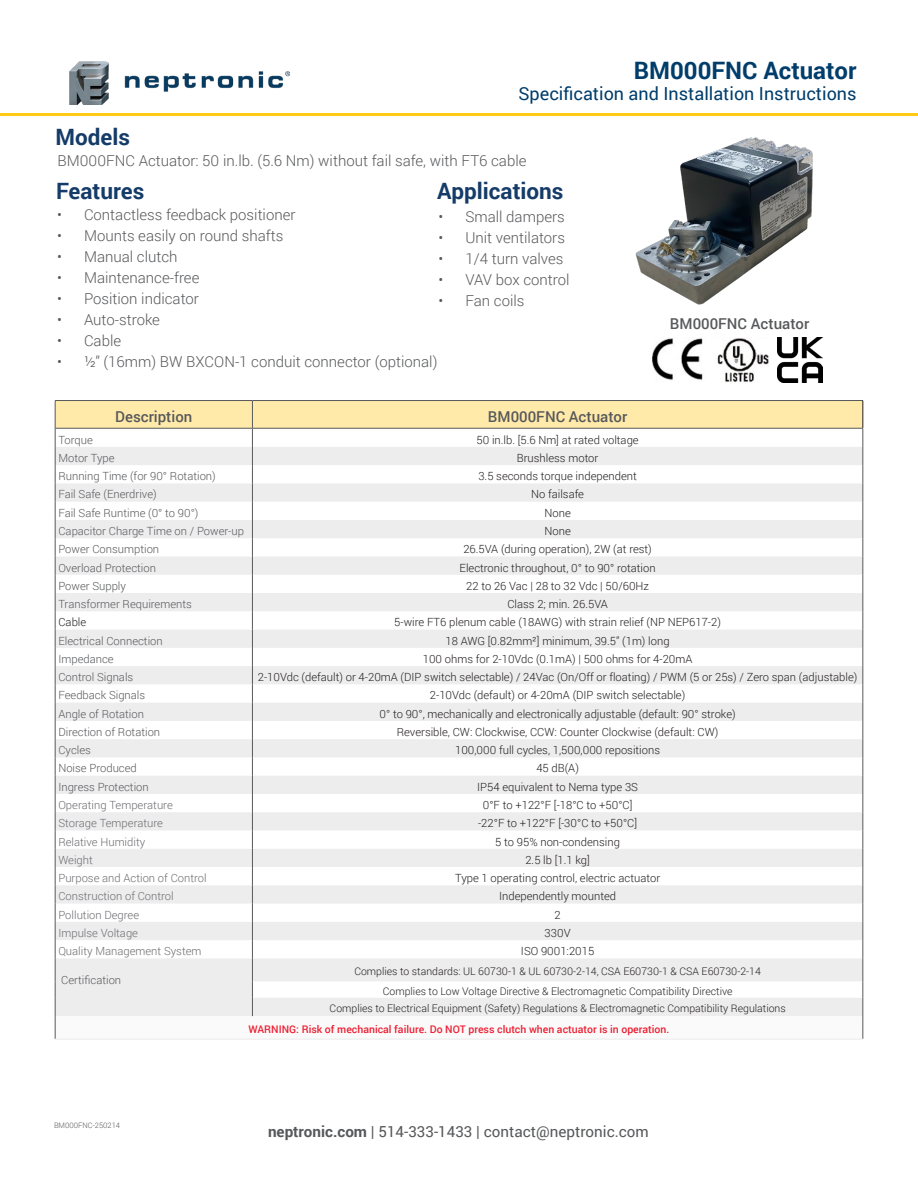
<style>
.page{position:relative;width:918px;height:1188px;background:#fff}
.page>*{position:absolute;margin:0;border:0;box-sizing:border-box;transform-origin:0 0}
.t1{font:700 24px "Roboto";color:#003d6b}
.t2{font:700 22.5px "Roboto";color:#153b68}
.t3{font:18px "Roboto";color:#003d6b}
.t4{font:15.15px "Roboto";color:#57585a}
.t5{font:300 15px "Roboto";color:#57585a}
.t6{font:500 15px "Roboto";color:#57585a}
.t7{font:300 11.25px "Roboto";color:#231f20}
.t8{font:300 11.25px "Roboto";color:#57585a}
.t9{font:300 11.25px "Roboto";color:#6c6d70}
.t10{font:300 10.5px "Roboto";color:#231f20}
.t11{font:500 10.5px "Roboto";color:#ed1e32}
.t12{font:300 7.5px "Roboto";color:#57585a}
.s1{font-weight:700}
</style>
<div class="page">
<hr style="left:0;top:113px;width:918px;height:3px;background:#ffcb14">
<img style="left:69px;top:61px;width:221px;height:43px">
<hr style="left:55px;top:400px;width:197px;height:1px;background:#57585a">
<hr style="left:252px;top:400px;width:611px;height:1px;background:#57585a">
<svg style="left:55px;top:401px;width:809px;height:638px"></svg>
<hr style="left:55px;top:1039px;width:197px;height:1px;background:#ededee">
<hr style="left:252px;top:1039px;width:611px;height:1px;background:#ededee">
<img style="left:652px;top:338px;width:51px;height:42px">
<img style="left:717px;top:338px;width:52px;height:44px">
<img style="left:778px;top:338px;width:44px;height:44px">
<img style="left:635px;top:137px;width:178px;height:168px">
<p class="t1" style="left:634px;top:54px;width:224px">BM000FNC Actuator</p>
<h3 class="t3" style="left:518px;top:81px;width:340px">Specification and Installation Instructions</h3>
<p class="t2" style="left:55px;top:121px;width:76px">Models</p>
<p class="t2" style="left:56px;top:175px;width:90px">Features</p>
<p class="t2" style="left:437px;top:175px;width:128px">Applications</p>
<p class="t5" style="left:58px;top:151px;width:470px">BM000FNC Actuator: 50 in.lb. (5.6 Nm) without fail safe, with FT6 cable</p>
<p class="t5" style="left:57px;top:204px;width:240px">• Contactless feedback positioner</p>
<p class="t5" style="left:57px;top:225px;width:228px">• Mounts easily on round shafts</p>
<p class="t5" style="left:57px;top:246px;width:122px">• Manual clutch</p>
<p class="t5" style="left:57px;top:267px;width:144px">• Maintenance-free</p>
<p class="t5" style="left:57px;top:288px;width:143px">• Position indicator</p>
<p class="t5" style="left:57px;top:309px;width:104px">• Auto-stroke</p>
<p class="t5" style="left:57px;top:330px;width:66px">• Cable</p>
<p class="t5" style="left:57px;top:351px;width:382px">• ½” (16mm) BW BXCON-1 conduit connector (optional)</p>
<p class="t5" style="left:438px;top:206px;width:128px">• Small dampers</p>
<p class="t5" style="left:438px;top:227px;width:128px">• Unit ventilators</p>
<p class="t5" style="left:438px;top:248px;width:126px">• 1/4 turn valves</p>
<p class="t5" style="left:438px;top:269px;width:133px">• VAV box control</p>
<p class="t5" style="left:438px;top:290px;width:88px">• Fan coils</p>
<p class="t6" style="left:115px;top:406px;width:79px">Description</p>
<p class="t6" style="left:488px;top:406px;width:141px">BM000FNC Actuator</p>
<p class="t6" style="left:670px;top:313px;width:141px">BM000FNC Actuator</p>
<p class="t8" style="left:58px;top:432px;width:36px">Torque</p>
<p class="t7" style="left:477px;top:432px;width:164px">50 in.lb. [5.6 Nm] at rated voltage</p>
<p class="t8" style="left:58px;top:450px;width:58px">Motor Type</p>
<p class="t7" style="left:517px;top:450px;width:83px">Brushless motor</p>
<p class="t8" style="left:58px;top:468px;width:159px">Running Time (for 90° Rotation)</p>
<p class="t7" style="left:478px;top:468px;width:160px">3.5 seconds torque independent</p>
<p class="t8" style="left:58px;top:487px;width:100px">Fail Safe (Enerdrive)</p>
<p class="t7" style="left:531px;top:487px;width:54px">No failsafe</p>
<p class="t8" style="left:58px;top:505px;width:142px">Fail Safe Runtime (0° to 90°)</p>
<p class="t7" style="left:544px;top:505px;width:28px">None</p>
<p class="t8" style="left:58px;top:523px;width:187px">Capacitor Charge Time on / Power-up</p>
<p class="t7" style="left:544px;top:523px;width:28px">None</p>
<p class="t8" style="left:58px;top:541px;width:102px">Power Consumption</p>
<p class="t7" style="left:463px;top:541px;width:190px">26.5VA (during operation), 2W (at rest)</p>
<p class="t8" style="left:58px;top:560px;width:99px">Overload Protection</p>
<p class="t7" style="left:460px;top:560px;width:198px">Electronic throughout, 0° to 90° rotation</p>
<p class="t8" style="left:58px;top:578px;width:69px">Power Supply</p>
<p class="t7" style="left:466px;top:578px;width:184px">22 to 26 Vac | 28 to 32 Vdc | 50/60Hz</p>
<p class="t8" style="left:58px;top:596px;width:135px">Transformer Requirements</p>
<p class="t7" style="left:507px;top:596px;width:102px">Class 2; min. 26.5VA</p>
<p class="t7" style="left:58px;top:615px;width:29px">Cable</p>
<p class="t7" style="left:394px;top:615px;width:328px">5-wire FT6 plenum cable (18AWG) with strain relief (NP NEP617-2)</p>
<p class="t8" style="left:58px;top:633px;width:106px">Electrical Connection</p>
<p class="t7" style="left:446px;top:633px;width:226px">18 AWG [0.82mm²] minimum, 39.5” (1m) long</p>
<p class="t8" style="left:58px;top:651px;width:57px">Impedance</p>
<p class="t7" style="left:423px;top:651px;width:271px">100 ohms for 2-10Vdc (0.1mA) | 500 ohms for 4-20mA</p>
<p class="t8" style="left:58px;top:669px;width:76px">Control Signals</p>
<p class="t7" style="left:258px;top:669px;width:601px">2-10Vdc (default) or 4-20mA (DIP switch selectable) / 24Vac (On/Off or floating) / PWM (5 or 25s) / Zero span (adjustable)</p>
<p class="t8" style="left:58px;top:688px;width:88px">Feedback Signals</p>
<p class="t7" style="left:430px;top:688px;width:257px">2-10Vdc (default) or 4-20mA (DIP switch selectable)</p>
<p class="t8" style="left:58px;top:706px;width:87px">Angle of Rotation</p>
<p class="t7" style="left:380px;top:706px;width:358px">0° to 90°, mechanically and electronically adjustable (default: 90° stroke)</p>
<p class="t8" style="left:58px;top:724px;width:103px">Direction of Rotation</p>
<p class="t7" style="left:397px;top:724px;width:323px">Reversible, CW: Clockwise, CCW: Counter Clockwise (default: CW)</p>
<p class="t8" style="left:58px;top:742px;width:34px">Cycles</p>
<p class="t7" style="left:455px;top:742px;width:206px">100,000 full cycles, 1,500,000 repositions</p>
<p class="t8" style="left:58px;top:761px;width:80px">Noise Produced</p>
<p class="t7" style="left:536px;top:761px;width:44px">45 dB(A)</p>
<p class="t8" style="left:58px;top:779px;width:92px">Ingress Protection</p>
<p class="t7" style="left:477px;top:779px;width:162px">IP54 equivalent to Nema type 3S</p>
<p class="t9" style="left:58px;top:797px;width:116px">Operating Temperature</p>
<p class="t7" style="left:483px;top:797px;width:151px">0°F to +122°F [-18°C to +50°C]</p>
<p class="t9" style="left:58px;top:815px;width:106px">Storage Temperature</p>
<p class="t7" style="left:478px;top:815px;width:161px">-22°F to +122°F [-30°C to +50°C]</p>
<p class="t9" style="left:58px;top:834px;width:88px">Relative Humidity</p>
<p class="t7" style="left:495px;top:834px;width:126px">5 to 95% non-condensing</p>
<p class="t9" style="left:58px;top:852px;width:36px">Weight</p>
<p class="t7" style="left:525px;top:852px;width:66px">2.5 lb [1.1 kg]</p>
<p class="t9" style="left:58px;top:870px;width:150px">Purpose and Action of Control</p>
<p class="t7" style="left:455px;top:870px;width:207px">Type 1 operating control, electric actuator</p>
<p class="t9" style="left:58px;top:889px;width:117px">Construction of Control</p>
<p class="t7" style="left:499px;top:889px;width:119px">Independently mounted</p>
<p class="t9" style="left:58px;top:907px;width:82px">Pollution Degree</p>
<p class="t7" style="left:555px;top:907px;width:8px">2</p>
<p class="t9" style="left:58px;top:925px;width:81px">Impulse Voltage</p>
<p class="t7" style="left:545px;top:925px;width:27px">330V</p>
<p class="t9" style="left:58px;top:943px;width:145px">Quality Management System</p>
<p class="t7" style="left:521px;top:943px;width:75px">ISO 9001:2015</p>
<p class="t8" style="left:61px;top:973px;width:62px">Certification</p>
<p class="t10" style="left:354px;top:964px;width:408px">Complies to standards: UL 60730-1 &amp; UL 60730-2-14, CSA E60730-1 &amp; CSA E60730-2-14</p>
<p class="t10" style="left:383px;top:984px;width:351px">Complies to Low Voltage Directive &amp; Electromagnetic Compatibility Directive</p>
<p class="t10" style="left:330px;top:1001px;width:458px">Complies to Electrical Equipment (Safety) Regulations &amp; Electromagnetic Compatibility Regulations</p>
<p class="t11" style="left:249px;top:1022px;width:422px">WARNING: Risk of mechanical failure. Do NOT press clutch when actuator is in operation.</p>
<p class="t12" style="left:54px;top:1120px;width:68px">BM000FNC-250214</p>
<h3 class="t4" style="left:268px;top:1121px;width:382px"><span class="s1">neptronic.com</span> | 514-333-1433 | contact@neptronic.com</h3>
</div>
